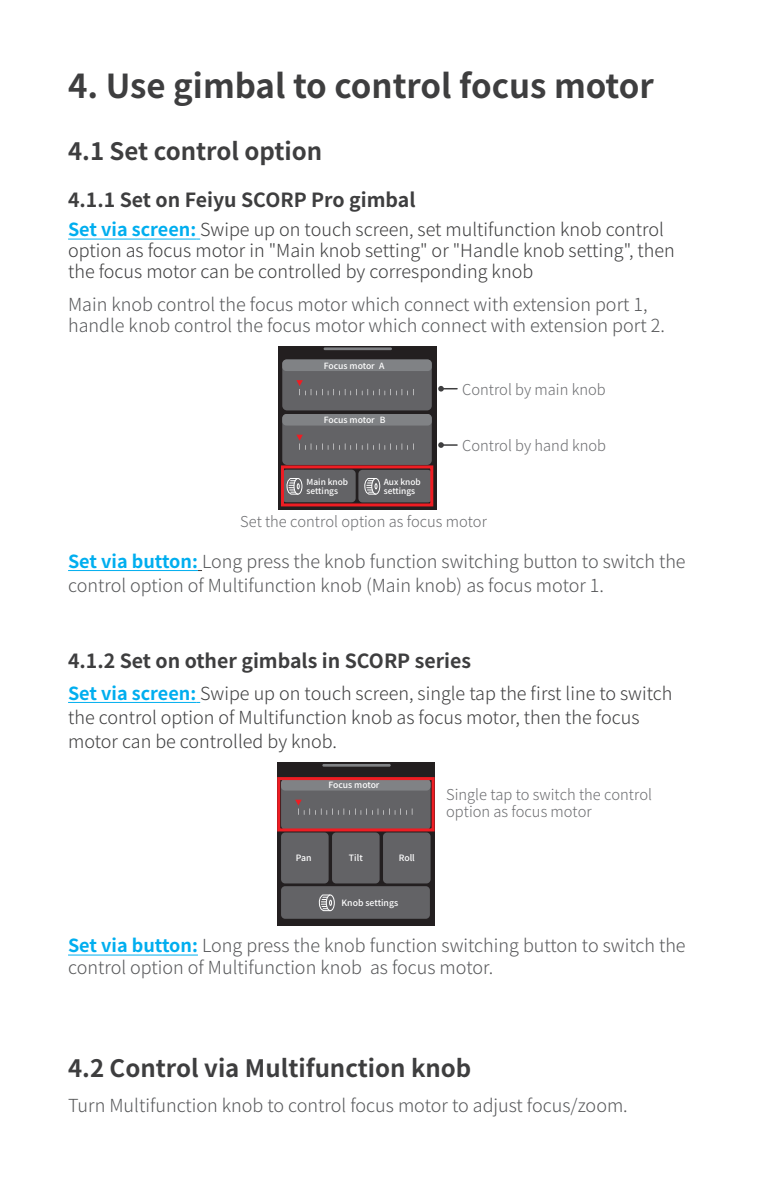
<style>
.page{position:relative;width:766px;height:1191px;background:#fff}
.page>*{position:absolute;margin:0;border:0;box-sizing:border-box;transform-origin:0 0}
.t1{font:700 33px "Source Han Sans CN";color:#3e3e3f}
.t2{font:700 24px "Source Han Sans CN";color:#3e3e3f}
.t3{font:700 19.5px "Source Han Sans CN";color:#3e3e3f}
.t4{font:300 18px/21px "Source Han Sans CN";color:#57585a}
.t5{font:300 18px/21px "Source Han Sans CN";color:#3e3e3f}
.t6{font:300 15px/17.1px "Source Han Sans CN";color:#6c6d70}
.t7{font:500 8.7px "Source Han Sans CN";color:#fff}
.t8{font:500 8.4px/9px "Source Han Sans CN";color:#fff}
.s1{font-weight:700;color:#00aeef}
</style>
<div class="page">
<hr style="left:68px;top:238px;width:128px;height:1px;background:#00aeef">
<hr style="left:68px;top:570px;width:130px;height:1px;background:#00aeef">
<hr style="left:68px;top:702px;width:128px;height:1px;background:#00aeef">
<hr style="left:68px;top:954px;width:130px;height:1px;background:#00aeef">
<div style="left:278px;top:346px;width:158px;height:163px;background:#231f20"></div>
<hr style="left:323px;top:347px;width:69px;height:3px;background:#808285">
<svg style="left:282px;top:359px;width:149px;height:143px;background:#67676a"></svg>
<div style="left:281px;top:465px;width:152px;height:41px;border:3px solid #ee1d23"></div>
<svg style="left:438px;top:386px;width:19px;height:5px"></svg>
<svg style="left:438px;top:442px;width:19px;height:6px"></svg>
<div style="left:277px;top:762px;width:157px;height:163px;background:#231f20"></div>
<hr style="left:322px;top:764px;width:68px;height:2px;background:#808285">
<svg style="left:281px;top:781px;width:149px;height:137px;background:#636265"></svg>
<div style="left:277px;top:777px;width:157px;height:54px;border:3px solid #ee1d23"></div>
<h1 class="t1" style="left:68px;top:67px;width:587px">4. Use gimbal to control focus motor</h1>
<h2 class="t2" style="left:68px;top:137px;width:255px">4.1 Set control option</h2>
<p class="t3" style="left:68px;top:189px;width:349px">4.1.1 Set on Feiyu SCORP Pro gimbal</p>
<p class="t5" style="left:68px;top:220px;width:608px"><span class="s1">Set via screen:</span> Swipe up on touch screen, set multifunction knob control option as focus motor in "Main knob setting" or "Handle knob setting", then the focus motor can be controlled by corresponding knob</p>
<p class="t4" style="left:68px;top:295px;width:598px">Main knob control the focus motor which connect with extension port 1, handle knob control the focus motor which connect with extension port 2.</p>
<p class="t7" style="left:324px;top:360px;width:52px">Focus motor</p>
<p class="t7" style="left:379px;top:360px;width:7px">A</p>
<p class="t7" style="left:379px;top:415px;width:7px">B</p>
<p class="t7" style="left:324px;top:415px;width:52px">Focus motor</p>
<p class="t8" style="left:306px;top:478px;width:43px">Main knob settings</p>
<p class="t8" style="left:383px;top:478px;width:38px">Aux knob settings</p>
<p class="t6" style="left:462px;top:381px;width:145px">Control by main knob</p>
<p class="t6" style="left:462px;top:437px;width:145px">Control by hand knob</p>
<p class="t6" style="left:240px;top:513px;width:248px">Set the control option as focus motor</p>
<p class="t4" style="left:68px;top:549px;width:619px;line-height:24px"><span class="s1">Set via button:</span> Long press the knob function switching button to switch the control option of Multifunction knob (Main knob) as focus motor 1.</p>
<p class="t3" style="left:68px;top:649px;width:404px">4.1.2 Set on other gimbals in SCORP series</p>
<p class="t5" style="left:68px;top:681px;width:605px;line-height:24px"><span class="s1">Set via screen:</span> Swipe up on touch screen, single tap the first line to switch the control option of Multifunction knob as focus motor, then the focus motor can be controlled by knob.</p>
<p class="t7" style="left:328px;top:780px;width:52px">Focus motor</p>
<p class="t7" style="left:296px;top:853px;width:17px">Pan</p>
<p class="t7" style="left:349px;top:853px;width:15px">Tilt</p>
<p class="t7" style="left:398px;top:853px;width:18px">Roll</p>
<p class="t7" style="left:341px;top:898px;width:58px">Knob settings</p>
<p class="t6" style="left:446px;top:786px;width:207px">Single tap to switch the control option as focus motor</p>
<p class="t4" style="left:68px;top:935px;width:619px"><span class="s1">Set via button:</span> Long press the knob function switching button to switch the control option of Multifunction knob as focus motor.</p>
<h2 class="t2" style="left:68px;top:1054px;width:405px">4.2 Control via Multifunction knob</h2>
<p class="t4" style="left:68px;top:1094px;width:561px">Turn Multifunction knob to control focus motor to adjust focus/zoom.</p>
</div>
